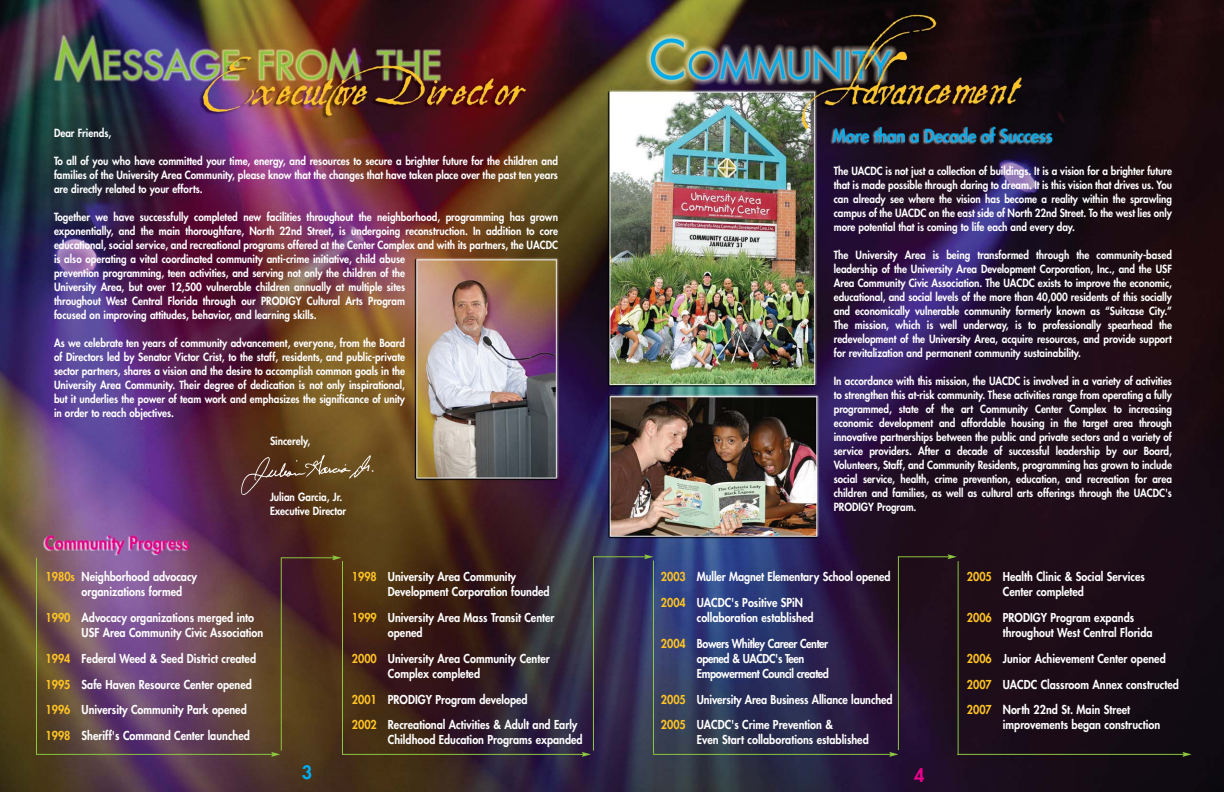
<style>
.page{position:relative;width:1224px;height:792px;background:#fff}
.page>*{position:absolute;margin:0;border:0;box-sizing:border-box;transform-origin:0 0}
.t1{font:800 18px "Futura";color:#00adef}
.t2{font:800 18px "Futura";color:#ec008c}
.t3{font:800 12px/25.8px "Futura";color:#fff;scale:.9 1}
.t4{font:800 12px/15px "Futura";letter-spacing:-.035em;color:#fff;scale:.9 1}
.t5{font:800 11px/14px "Futura";color:#fff;text-align:justify;scale:.9 1}
.s1{color:#ffc424}
</style>
<div class="page">
<img style="left:0;top:0;width:1224px;height:792px">
<img style="left:227px;top:446px;width:158px;height:58px">
<hr style="left:36px;top:558px;width:1px;height:196px;background:#8dc63f">
<hr style="left:342px;top:561px;width:1px;height:193px;background:#8dc63f">
<hr style="left:281px;top:558px;width:1px;height:193px;background:#8dc63f">
<hr style="left:593px;top:557px;width:1px;height:194px;background:#8dc63f">
<hr style="left:898px;top:557px;width:1px;height:193px;background:#8dc63f">
<hr style="left:36px;top:754px;width:237px;height:1px;background:#8dc63f">
<svg style="left:271px;top:752px;width:9px;height:5px"></svg>
<hr style="left:281px;top:557px;width:53px;height:1px;background:#8dc63f">
<svg style="left:332px;top:555px;width:10px;height:5px"></svg>
<hr style="left:653px;top:561px;width:1px;height:193px;background:#8dc63f">
<hr style="left:593px;top:556px;width:53px;height:1px;background:#8dc63f">
<svg style="left:644px;top:554px;width:9px;height:5px"></svg>
<hr style="left:958px;top:561px;width:1px;height:193px;background:#8dc63f">
<hr style="left:898px;top:556px;width:51px;height:1px;background:#8dc63f">
<svg style="left:948px;top:554px;width:9px;height:5px"></svg>
<hr style="left:342px;top:754px;width:241px;height:1px;background:#8dc63f">
<svg style="left:582px;top:752px;width:9px;height:5px"></svg>
<hr style="left:653px;top:754px;width:238px;height:1px;background:#8dc63f">
<svg style="left:889px;top:752px;width:9px;height:5px"></svg>
<hr style="left:957px;top:754px;width:227px;height:1px;background:#8dc63f">
<svg style="left:1182px;top:752px;width:10px;height:5px"></svg>
<p class="t5" style="left:54px;top:127px;width:65px">Dear Friends,</p>
<p class="t5" style="left:54px;top:155px;width:562px">To all of you who have committed your time, energy, and resources to secure a brighter future for the children and families of the University Area Community, please know that the changes that have taken place over the past ten years are directly related to your efforts.</p>
<p class="t5" style="left:54px;top:211px;width:562px;text-align:left">Together we have successfully completed new facilities throughout the neighborhood, programming has grown exponentially, and the main thoroughfare, North 22nd Street, is undergoing reconstruction. In addition to core educational, social service, and recreational programs offered at the Center Complex and with its partners, the UACDC is also operating a vital coordinated community anti-crime initiative, child abuse<br>prevention programming, teen activities, and serving not only the children of the<br>University Area, but over 12,500 vulnerable children annually at multiple sites<br>throughout West Central Florida through our PRODIGY Cultural Arts Program<br>focused on improving attitudes, behavior, and learning skills.</p>
<p class="t5" style="left:54px;top:337px;width:392px">As we celebrate ten years of community advancement, everyone, from the Board of Directors led by Senator Victor Crist, to the staff, residents, and public-private sector partners, shares a vision and the desire to accomplish common goals in the University Area Community. Their degree of dedication is not only inspirational, but it underlies the power of team work and emphasizes the significance of unity in order to reach objectives.</p>
<p class="t5" style="left:270px;top:435px;width:46px">Sincerely,</p>
<p class="t5" style="left:270px;top:491px;width:86px">Julian Garcia, Jr.<br>Executive Director</p>
<p class="t3" style="left:82px;top:570px;width:130px;line-height:15px;text-indent:-36px"><span class="s1">1980s</span> Neighborhood advocacy organizations formed</p>
<p class="t3" style="left:82px;top:611px;width:203px;line-height:15px;text-indent:-36px"><span class="s1">1990</span> Advocacy organizations merged into<br>USF Area Community Civic Association</p>
<p class="t3" style="left:46px;top:646px;width:235px"><span class="s1">1994</span> Federal Weed &amp; Seed District created <span class="s1">1995</span> Safe Haven Resource Center opened <span class="s1">1996</span> University Community Park opened <span class="s1">1998</span> Sheriff's Command Center launched</p>
<p class="t3" style="left:388px;top:570px;width:181px;line-height:15px;text-indent:-36px"><span class="s1">1998</span> University Area Community<br>Development Corporation founded</p>
<p class="t3" style="left:388px;top:611px;width:187px;line-height:15px;text-indent:-36px"><span class="s1">1999</span> University Area Mass Transit Center opened</p>
<p class="t3" style="left:388px;top:652px;width:181px;line-height:15px;text-indent:-36px"><span class="s1">2000</span> University Area Community Center<br>Complex completed</p>
<p class="t3" style="left:352px;top:687px;width:252px"><span class="s1">2001</span> PRODIGY Program developed<br><span class="s1">2002</span> Recreational Activities &amp; Adult and Early</p>
<p class="t3" style="left:388px;top:728px;width:218px">Childhood Education Programs expanded</p>
<p class="t5" style="left:834px;top:165px;width:377px">The UACDC is not just a collection of buildings. It is a vision for a brighter future that is made possible through daring to dream. It is this vision that drives us. You can already see where the vision has become a reality within the sprawling campus of the UACDC on the east side of North 22nd Street. To the west lies only more potential that is coming to life each and every day.</p>
<p class="t5" style="left:834px;top:249px;width:377px">The University Area is being transformed through the community-based leadership of the University Area Development Corporation, Inc., and the USF Area Community Civic Association. The UACDC exists to improve the economic, educational, and social levels of the more than 40,000 residents of this socially and economically vulnerable community formerly known as “Suitcase City.” The mission, which is well underway, is to professionally spearhead the redevelopment of the University Area, acquire resources, and provide support for revitalization and permanent community sustainability.</p>
<p class="t5" style="left:834px;top:375px;width:377px">In accordance with this mission, the UACDC is involved in a variety of activities to strengthen this at-risk community. These activities range from operating a fully programmed, state of the art Community Center Complex to increasing economic development and affordable housing in the target area through innovative partnerships between the public and private sectors and a variety of service providers. After a decade of successful leadership by our Board, Volunteers, Staff, and Community Residents, programming has grown to include social service, health, crime prevention, education, and recreation for area children and families, as well as cultural arts offerings through the UACDC's PRODIGY Program.</p>
<p class="t3" style="left:661px;top:565px;width:257px"><span class="s1">2003</span> Muller Magnet Elementary School opened<br><span class="s1">2004</span> UACDC's Positive SPiN</p>
<p class="t3" style="left:661px;top:606px;width:187px;text-indent:36px">collaboration established<br><span class="s1">2004</span> Bowers Whitley Career Center</p>
<p class="t4" style="left:697px;top:652px;width:148px">opened &amp; UACDC's Teen<br>Empowerment Council created</p>
<p class="t3" style="left:661px;top:687px;width:259px"><span class="s1">2005</span> University Area Business Alliance launched<br><span class="s1">2005</span> UACDC's Crime Prevention &amp;</p>
<p class="t3" style="left:697px;top:728px;width:193px">Even Start collaborations established</p>
<p class="t3" style="left:1003px;top:570px;width:159px;line-height:15px;text-indent:-36px"><span class="s1">2005</span> Health Clinic &amp; Social Services<br>Center completed</p>
<p class="t3" style="left:1003px;top:611px;width:168px;line-height:15px;text-indent:-36px"><span class="s1">2006</span> PRODIGY Program expands throughout West Central Florida</p>
<p class="t3" style="left:967px;top:646px;width:237px"><span class="s1">2006</span> Junior Achievement Center opened<br><span class="s1">2007</span> UACDC Classroom Annex constructed<br><span class="s1">2007</span> North 22nd St. Main Street</p>
<p class="t3" style="left:1003px;top:713px;width:176px">improvements began construction</p>
<h1 class="t1" style="left:302px;top:764px;width:12px">3</h1>
<h1 class="t2" style="left:914px;top:767px;width:12px">4</h1>
</div>
